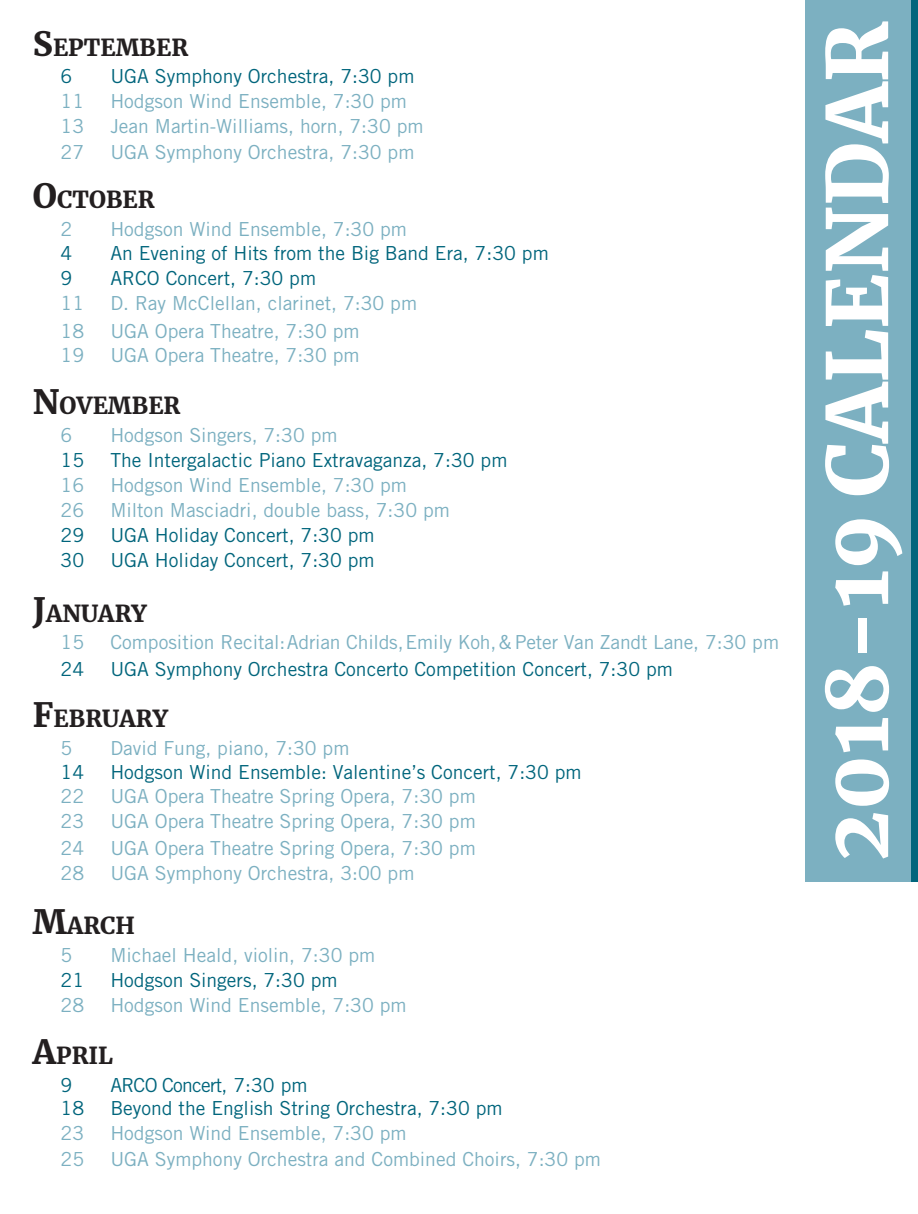
<style>
.page{position:relative;width:918px;height:1214px;background:#fff}
.page>*{position:absolute;margin:0;border:0;box-sizing:border-box;transform-origin:0 0}
.t1{font:700 84px "Merriweather";color:#fff}
.t2{font:700 23.25px "Merriweather";color:#231f20}
.t3{font:19.35px "Trade Gothic LT Std";color:#7cb0c1}
.t4{font:19.35px "Trade Gothic LT Std";color:#00657c}
.t5{font:19.35px "Trade Gothic LT Std";letter-spacing:-.035em;color:#00657c}
.s1{font-size:33.15px}
</style>
<div class="page">
<div style="left:910px;top:0;width:8px;height:882px;background:#00657c"></div>
<div style="left:805px;top:0;width:105px;height:882px;background:#7cb0c1"></div>
<p class="t2" style="left:33px;top:32px;width:157px"><span class="s1">S</span>EPTEMBER</p>
<p class="t4" style="left:61px;top:64px;width:13px">6</p>
<p class="t4" style="left:110px;top:64px;width:306px">UGA Symphony Orchestra, 7:30 pm</p>
<p class="t3" style="left:61px;top:89px;width:25px">11</p>
<p class="t3" style="left:110px;top:89px;width:298px">Hodgson Wind Ensemble, 7:30 pm</p>
<p class="t3" style="left:61px;top:114px;width:25px">13</p>
<p class="t3" style="left:110px;top:114px;width:315px">Jean Martin-Williams, horn, 7:30 pm</p>
<p class="t3" style="left:61px;top:141px;width:25px">27</p>
<p class="t3" style="left:110px;top:141px;width:306px">UGA Symphony Orchestra, 7:30 pm</p>
<p class="t2" style="left:33px;top:184px;width:123px"><span class="s1">O</span>CTOBER</p>
<p class="t3" style="left:61px;top:217px;width:13px">2</p>
<p class="t3" style="left:110px;top:217px;width:298px">Hodgson Wind Ensemble, 7:30 pm</p>
<p class="t4" style="left:61px;top:242px;width:13px">4</p>
<p class="t4" style="left:110px;top:242px;width:440px">An Evening of Hits from the Big Band Era, 7:30 pm</p>
<p class="t4" style="left:61px;top:267px;width:13px">9</p>
<p class="t4" style="left:110px;top:267px;width:207px">ARCO Concert, 7:30 pm</p>
<p class="t3" style="left:61px;top:292px;width:25px">11</p>
<p class="t3" style="left:110px;top:292px;width:308px">D. Ray McClellan, clarinet, 7:30 pm</p>
<p class="t3" style="left:61px;top:319px;width:25px">18</p>
<p class="t3" style="left:110px;top:319px;width:251px">UGA Opera Theatre, 7:30 pm</p>
<p class="t3" style="left:61px;top:344px;width:25px">19</p>
<p class="t3" style="left:110px;top:344px;width:251px">UGA Opera Theatre, 7:30 pm</p>
<p class="t2" style="left:33px;top:390px;width:149px"><span class="s1">N</span>OVEMBER</p>
<p class="t3" style="left:61px;top:423px;width:13px">6</p>
<p class="t3" style="left:110px;top:423px;width:229px">Hodgson Singers, 7:30 pm</p>
<p class="t4" style="left:61px;top:448px;width:25px">15</p>
<p class="t4" style="left:110px;top:448px;width:399px">The Intergalactic Piano Extravaganza, 7:30 pm</p>
<p class="t3" style="left:61px;top:473px;width:25px">16</p>
<p class="t3" style="left:110px;top:473px;width:298px">Hodgson Wind Ensemble, 7:30 pm</p>
<p class="t3" style="left:61px;top:498px;width:25px">26</p>
<p class="t3" style="left:110px;top:498px;width:341px">Milton Masciadri, double bass, 7:30 pm</p>
<p class="t4" style="left:61px;top:523px;width:25px">29</p>
<p class="t4" style="left:110px;top:523px;width:266px">UGA Holiday Concert, 7:30 pm</p>
<p class="t4" style="left:61px;top:548px;width:25px">30</p>
<p class="t4" style="left:110px;top:548px;width:266px">UGA Holiday Concert, 7:30 pm</p>
<p class="t2" style="left:33px;top:597px;width:115px"><span class="s1">J</span>ANUARY</p>
<p class="t3" style="left:61px;top:631px;width:25px">15</p>
<p class="t3" style="left:110px;top:631px;width:670px">Composition Recital:Adrian Childs,Emily Koh,&amp; Peter Van Zandt Lane, 7:30 pm</p>
<p class="t4" style="left:61px;top:657px;width:25px">24</p>
<p class="t4" style="left:110px;top:657px;width:564px">UGA Symphony Orchestra Concerto Competition Concert, 7:30 pm</p>
<p class="t2" style="left:33px;top:702px;width:137px"><span class="s1">F</span>EBRUARY</p>
<p class="t3" style="left:61px;top:736px;width:13px">5</p>
<p class="t3" style="left:110px;top:736px;width:241px">David Fung, piano, 7:30 pm</p>
<p class="t4" style="left:61px;top:760px;width:25px">14</p>
<p class="t4" style="left:110px;top:760px;width:473px">Hodgson Wind Ensemble: Valentine’s Concert, 7:30 pm</p>
<p class="t3" style="left:61px;top:785px;width:25px">22</p>
<p class="t3" style="left:110px;top:785px;width:367px">UGA Opera Theatre Spring Opera, 7:30 pm</p>
<p class="t3" style="left:61px;top:809px;width:25px">23</p>
<p class="t3" style="left:110px;top:809px;width:367px">UGA Opera Theatre Spring Opera, 7:30 pm</p>
<p class="t3" style="left:61px;top:836px;width:25px">24</p>
<p class="t3" style="left:110px;top:836px;width:367px">UGA Opera Theatre Spring Opera, 7:30 pm</p>
<p class="t3" style="left:61px;top:861px;width:25px">28</p>
<p class="t3" style="left:110px;top:861px;width:306px">UGA Symphony Orchestra, 3:00 pm</p>
<p class="t2" style="left:33px;top:910px;width:104px"><span class="s1">M</span>ARCH</p>
<p class="t3" style="left:61px;top:943px;width:13px">5</p>
<p class="t3" style="left:110px;top:943px;width:266px">Michael Heald, violin, 7:30 pm</p>
<p class="t4" style="left:61px;top:968px;width:25px">21</p>
<p class="t4" style="left:110px;top:968px;width:229px">Hodgson Singers, 7:30 pm</p>
<p class="t3" style="left:61px;top:993px;width:25px">28</p>
<p class="t3" style="left:110px;top:993px;width:298px">Hodgson Wind Ensemble, 7:30 pm</p>
<p class="t2" style="left:33px;top:1039px;width:82px"><span class="s1">A</span>PRIL</p>
<p class="t4" style="left:61px;top:1073px;width:13px">9</p>
<p class="t5" style="left:110px;top:1073px;width:199px">ARCO Concert, 7:30 pm</p>
<p class="t4" style="left:61px;top:1096px;width:25px">18</p>
<p class="t4" style="left:110px;top:1096px;width:394px">Beyond the English String Orchestra, 7:30 pm</p>
<p class="t3" style="left:61px;top:1121px;width:25px">23</p>
<p class="t3" style="left:110px;top:1121px;width:298px">Hodgson Wind Ensemble, 7:30 pm</p>
<p class="t3" style="left:61px;top:1147px;width:25px">25</p>
<p class="t3" style="left:110px;top:1147px;width:492px">UGA Symphony Orchestra and Combined Choirs, 7:30 pm</p>
<h1 class="t1" style="left:801px;top:861px;width:841px;rotate:-90deg">2018-19 CALENDAR</h1>
</div>
